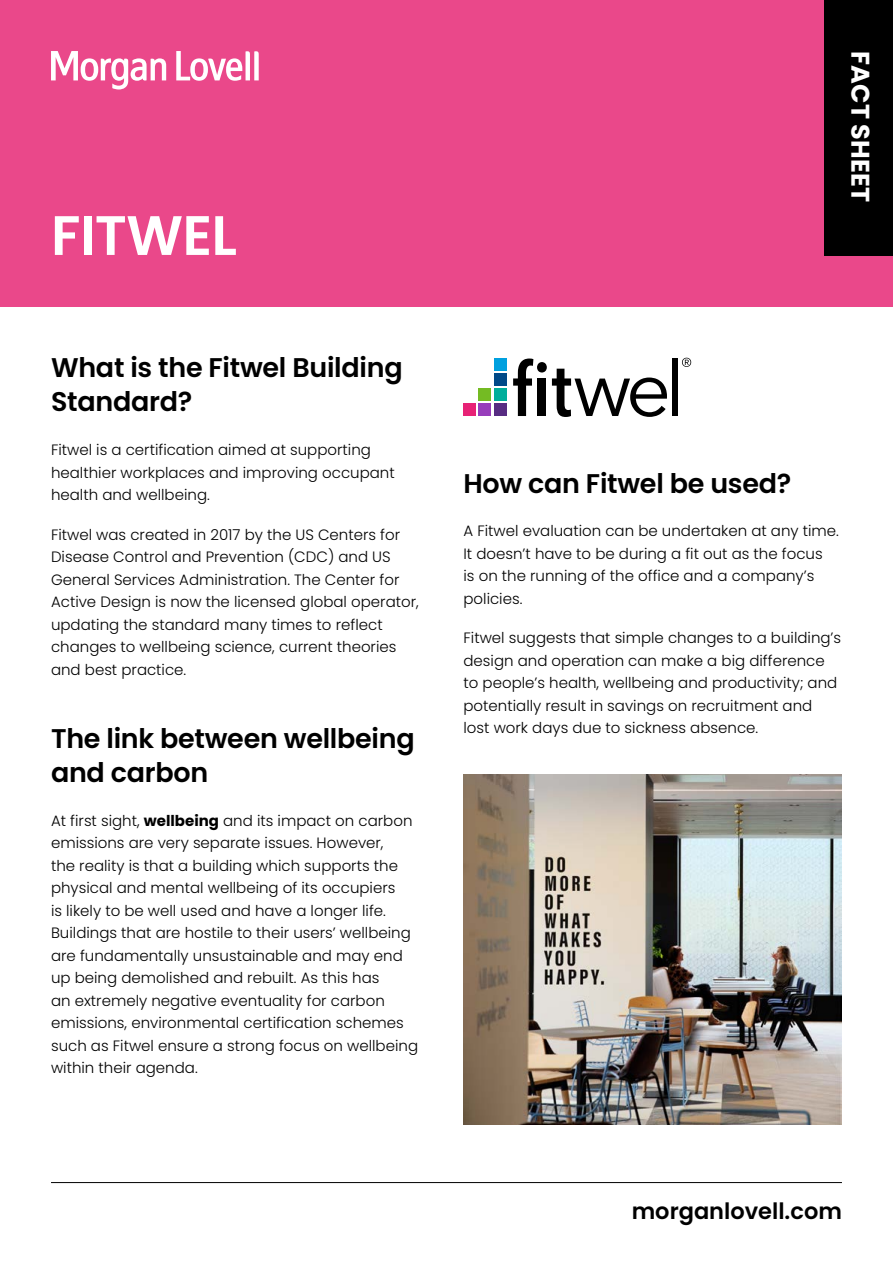
<style>
.page{position:relative;width:893px;height:1263px;background:#fff}
.page>*{position:absolute;margin:0;border:0;box-sizing:border-box;transform-origin:0 0}
.t1{font:600 55.5px "Poppins";letter-spacing:-.01em;color:#fff}
.t2{font:600 27px/34.5px "Poppins";letter-spacing:-.01em;color:#000}
.t3{font:700 25.5px "Poppins";letter-spacing:.005em;color:#fff}
.t4{font:600 22.5px "Poppins";color:#000}
.t5{font:300 15px/22.5px "Poppins";color:#000}
.s1{font-weight:700}
</style>
<div class="page">
<div style="left:0;top:0;width:893px;height:306px;background:#ea488a"></div>
<svg style="left:176px;top:51px;width:83px;height:30px"></svg>
<svg style="left:51px;top:51px;width:115px;height:39px"></svg>
<div style="left:825px;top:0;width:68px;height:256px;background:#000"></div>
<hr style="left:51px;top:1182px;width:791px;height:1px;background:#000">
<img style="left:463px;top:775px;width:379px;height:350px">
<div style="left:494px;top:358px;width:12px;height:12px;background:#00a0df"></div>
<div style="left:494px;top:373px;width:12px;height:13px;background:#004988"></div>
<div style="left:494px;top:389px;width:12px;height:12px;background:#00ae9b"></div>
<div style="left:494px;top:404px;width:12px;height:12px;background:#572c82"></div>
<div style="left:479px;top:389px;width:12px;height:12px;background:#74bb23"></div>
<div style="left:479px;top:404px;width:12px;height:12px;background:#973dbb"></div>
<div style="left:463px;top:404px;width:13px;height:12px;background:#e72276"></div>
<svg style="left:513px;top:358px;width:154px;height:59px"></svg>
<div style="left:672px;top:358px;width:6px;height:58px;background:#000"></div>
<svg style="left:682px;top:358px;width:9px;height:9px"></svg>
<h1 class="t1" style="left:51px;top:203px;width:187px">FITWEL</h1>
<h2 class="t2" style="left:51px;top:350px;width:353px">What is the Fitwel Building<br>Standard?</h2>
<p class="t5" style="left:51px;top:439px;width:345px">Fitwel is a certification aimed at supporting healthier workplaces and improving occupant health and wellbeing.</p>
<p class="t5" style="left:51px;top:523px;width:369px">Fitwel was created in 2017 by the US Centers for Disease Control and Prevention (CDC) and US General Services Administration. The Center for Active Design is now the licensed global operator, updating the standard many times to reflect changes to wellbeing science, current theories and best practice.</p>
<h2 class="t2" style="left:51px;top:721px;width:365px">The link between wellbeing and carbon</h2>
<p class="t5" style="left:51px;top:809px;width:369px">At first sight, <span class="s1">wellbeing</span> and its impact on carbon emissions are very separate issues. However,<br>the reality is that a building which supports the physical and mental wellbeing of its occupiers<br>is likely to be well used and have a longer life.<br>Buildings that are hostile to their users’ wellbeing are fundamentally unsustainable and may end up being demolished and rebuilt. As this has<br>an extremely negative eventuality for carbon emissions, environmental certification schemes such as Fitwel ensure a strong focus on wellbeing within their agenda.</p>
<h3 class="t3" style="left:875px;top:51px;width:152px;rotate:90deg">FACT SHEET</h3>
<h2 class="t2" style="left:463px;top:466px;width:329px">How can Fitwel be used?</h2>
<p class="t5" style="left:463px;top:520px;width:377px">A Fitwel evaluation can be undertaken at any time.<br>It doesn’t have to be during a fit out as the focus<br>is on the running of the office and a company’s policies.</p>
<p class="t5" style="left:463px;top:627px;width:379px">Fitwel suggests that simple changes to a building’s design and operation can make a big difference to people’s health, wellbeing and productivity; and potentially result in savings on recruitment and lost work days due to sickness absence.</p>
<h3 class="t4" style="left:632px;top:1198px;width:212px">morganlovell.com</h3>
</div>
